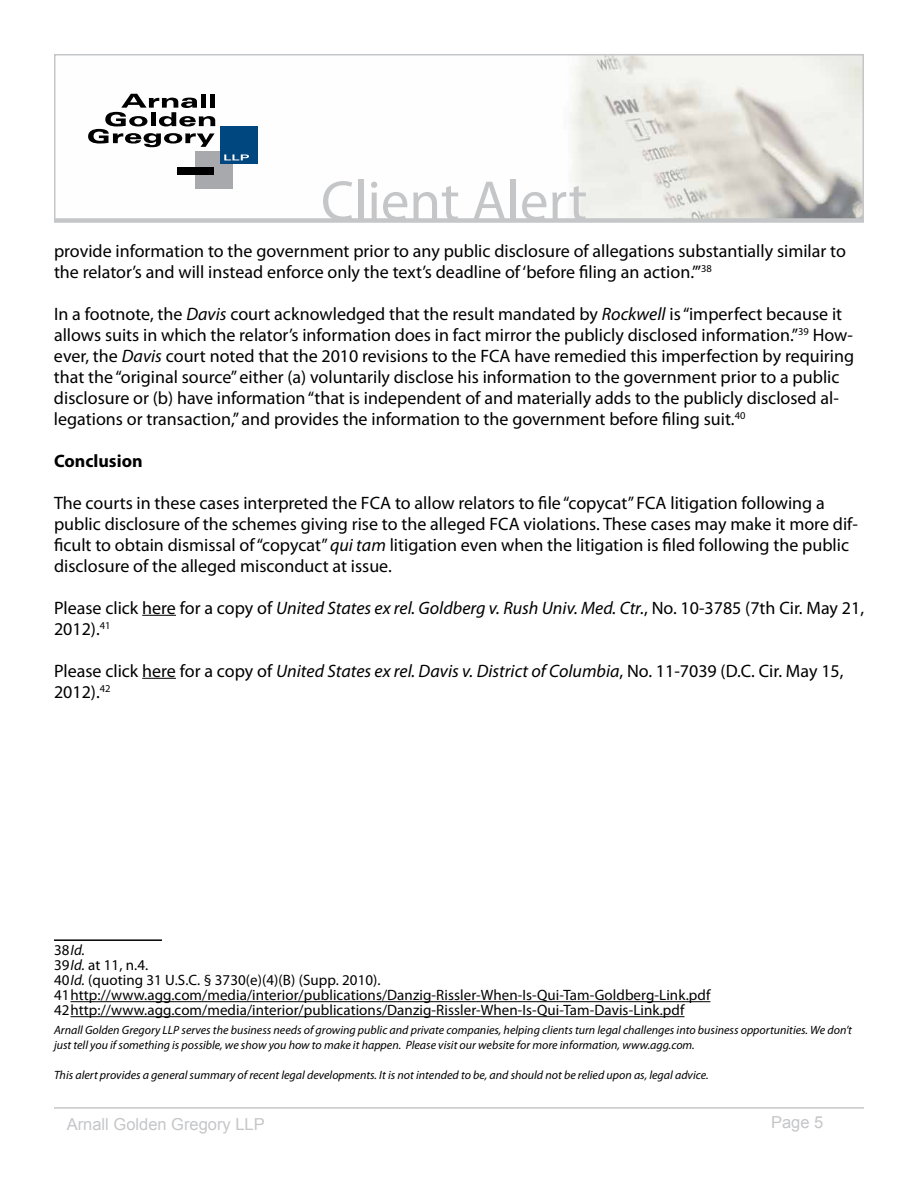
<style>
.page{position:relative;width:918px;height:1188px;background:#fff}
.page>*{position:absolute;margin:0;border:0;box-sizing:border-box;transform-origin:0 0}
.t1{font:57px "Myriad Pro";color:#c5c6c8}
.t2{font:18px/21px "Myriad Pro";color:#000}
.t3{font:700 18px "Myriad Pro";color:#000}
.t4{font:16.5px "Arial";color:#c5c6c8}
.t5{font:15px/15px "Myriad Pro";letter-spacing:.005em;color:#000}
.t6{font:italic 12px/15px "Myriad Pro";color:#000}
.s1{font-style:italic}
</style>
<div class="page">
<hr style="left:54px;top:1107px;width:810px;height:2px;background:#c5c6c8">
<div style="left:54px;top:218px;width:810px;height:5px;background:#d3d4d5"></div>
<svg style="left:54px;top:54px;width:810px;height:168px"></svg>
<hr style="left:142px;top:615px;width:34px;height:1px;background:#000">
<hr style="left:142px;top:678px;width:34px;height:1px;background:#000">
<hr style="left:54px;top:939px;width:108px;height:2px;background:#000">
<hr style="left:70px;top:1001px;width:640px;height:1px;background:#000">
<hr style="left:70px;top:1016px;width:615px;height:1px;background:#000">
<h1 class="t1" style="left:321px;top:166px;width:268px">Client Alert</h1>
<p class="t2" style="left:54px;top:240px;width:794px">provide information to the government prior to any public disclosure of allegations substantially similar to the relator’s and will instead enforce only the text’s deadline of ‘before filing an action.’”<sup>38</sup></p>
<p class="t2" style="left:54px;top:303px;width:802px">In a footnote, the <span class="s1">Davis</span> court acknowledged that the result mandated by <span class="s1">Rockwell</span> is “imperfect because it allows suits in which the relator’s information does in fact mirror the publicly disclosed information.”<sup>39</sup> How&shy;ever, the <span class="s1">Davis</span> court noted that the 2010 revisions to the FCA have remedied this imperfection by requiring that the “original source” either (a) voluntarily disclose his information to the government prior to a public disclosure or (b) have information “that is independent of and materially adds to the publicly disclosed al&shy;legations or transaction,” and provides the information to the government before filing suit.<sup>40</sup></p>
<p class="t3" style="left:54px;top:449px;width:90px">Conclusion</p>
<p class="t2" style="left:54px;top:492px;width:806px">The courts in these cases interpreted the FCA to allow relators to file “copycat” FCA litigation following a public disclosure of the schemes giving rise to the alleged FCA violations. These cases may make it more dif&shy;ficult to obtain dismissal of “copycat” <span class="s1">qui tam</span> litigation even when the litigation is filed following the public disclosure of the alleged misconduct at issue.</p>
<p class="t2" style="left:54px;top:597px;width:812px">Please click here for a copy of <span class="s1">United States ex rel. Goldberg v. Rush Univ. Med. Ctr.</span>, No. 10-3785 (7th Cir. May 21,<br>2012).<sup>41</sup></p>
<p class="t2" style="left:54px;top:660px;width:791px">Please click here for a copy of <span class="s1">United States ex rel. Davis v. District of Columbia</span>, No. 11-7039 (D.C. Cir. May 15,<br>2012).<sup>42</sup></p>
<p class="t5" style="left:54px;top:942px;width:658px">38<span class="s1">Id.<br></span>39<span class="s1">Id.</span> at 11, n.4.<br>40<span class="s1">Id.</span> (quoting 31 U.S.C. § 3730(e)(4)(B) (Supp. 2010).<br>41http://www.agg.com/media/interior/publications/Danzig-Rissler-When-Is-Qui-Tam-Goldberg-Link.pdf 42http://www.agg.com/media/interior/publications/Danzig-Rissler-When-Is-Qui-Tam-Davis-Link.pdf</p>
<p class="t6" style="left:54px;top:1022px;width:800px">Arnall Golden Gregory LLP serves the business needs of growing public and private companies, helping clients turn legal challenges into business opportunities. We don’t just tell you if something is possible, we show you how to make it happen. Please visit our website for more information, www.agg.com.</p>
<p class="t6" style="left:54px;top:1067px;width:656px">This alert provides a general summary of recent legal developments. It is not intended to be, and should not be relied upon as, legal advice.</p>
<p class="t4" style="left:67px;top:1114px;width:200px">Arnall Golden Gregory LLP</p>
<p class="t4" style="left:771px;top:1111px;width:54px">Page 5</p>
</div>
